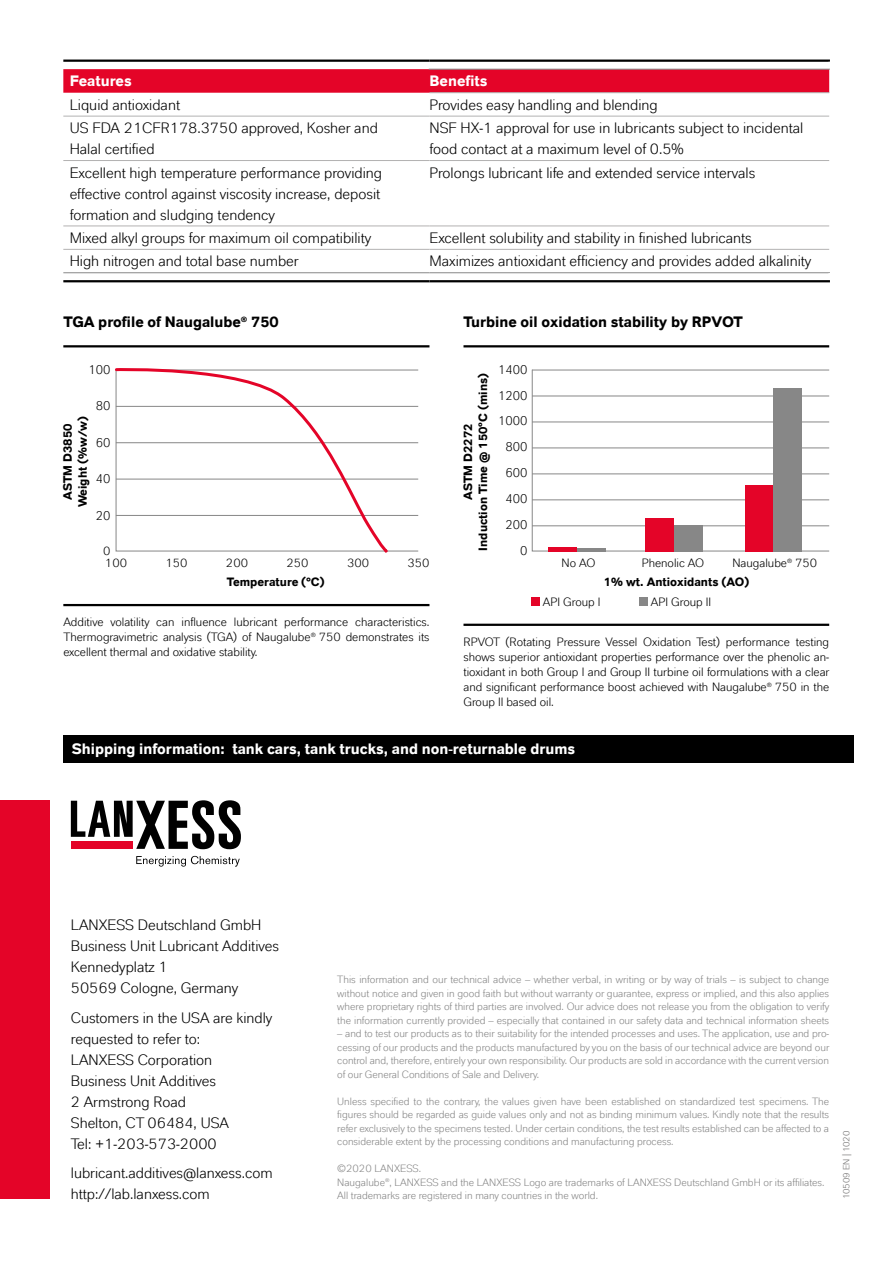
<style>
.page{position:relative;width:893px;height:1263px;background:#fff}
.page>*{position:absolute;margin:0;border:0;box-sizing:border-box;transform-origin:0 0}
.Copy{font:15px/21px "Lanxess";color:#000}
.Aufzählung{font:15px "Lanxess";color:#000}
.Copy_hf{font:700 15px "Lanxess";color:#fff}
.Copy_hf-2{font:700 15px "Lanxess";color:#000}
.t1{font:12.9px "Lanxess";color:#000;scale:.93 1}
.Copy-2{font:12px/15px "Lanxess";color:#000;text-align:justify}
.t2{font:700 12px/15px "Lanxess";color:#000;text-align:center}
.t3{font:10.5px/13.5px "Lanxess";color:#878787;text-align:justify}
.t4{font:9px "Lanxess";color:#706f6f}
</style>
<div class="page">
<div style="left:0;top:800px;width:50px;height:399px;background:#e40428"></div>
<svg style="left:71px;top:800px;width:170px;height:49px"></svg>
<svg style="left:136px;top:856px;width:104px;height:11px"></svg>
<hr style="left:63px;top:345px;width:366px;height:2px;background:#000">
<hr style="left:463px;top:345px;width:366px;height:2px;background:#000">
<hr style="left:63px;top:604px;width:366px;height:2px;background:#000">
<hr style="left:463px;top:624px;width:366px;height:2px;background:#000">
<div style="left:531px;top:597px;width:9px;height:9px;background:#e40428"></div>
<div style="left:639px;top:597px;width:9px;height:9px;background:#878787"></div>
<svg style="left:389px;top:369px;width:30px;height:183px"></svg>
<svg style="left:531px;top:369px;width:299px;height:183px"></svg>
<svg style="left:115px;top:368px;width:274px;height:185px"></svg>
<hr style="left:548px;top:547px;width:29px;height:4px;background:#e40428">
<div style="left:645px;top:518px;width:29px;height:33px;background:#e40428"></div>
<div style="left:745px;top:485px;width:28px;height:66px;background:#e40428"></div>
<hr style="left:577px;top:548px;width:29px;height:3px;background:#878787">
<div style="left:674px;top:525px;width:28px;height:26px;background:#878787"></div>
<div style="left:773px;top:388px;width:29px;height:163px;background:#878787"></div>
<div style="left:63px;top:735px;width:791px;height:28px;background:#000"></div>
<hr style="left:63px;top:116px;width:366px;height:1px;background:#b3b2b2">
<hr style="left:429px;top:116px;width:400px;height:1px;background:#b3b2b2">
<hr style="left:63px;top:160px;width:366px;height:1px;background:#b3b2b2">
<hr style="left:429px;top:160px;width:400px;height:1px;background:#b3b2b2">
<hr style="left:63px;top:226px;width:366px;height:1px;background:#b3b2b2">
<hr style="left:429px;top:226px;width:400px;height:1px;background:#b3b2b2">
<hr style="left:63px;top:249px;width:366px;height:1px;background:#b3b2b2">
<hr style="left:429px;top:249px;width:400px;height:1px;background:#b3b2b2">
<hr style="left:63px;top:60px;width:366px;height:2px;background:#000">
<hr style="left:429px;top:60px;width:401px;height:2px;background:#000">
<svg style="left:63px;top:68px;width:767px;height:25px;background:#e31334"></svg>
<hr style="left:429px;top:69px;width:401px;height:1px;background:#878787">
<hr style="left:63px;top:272px;width:366px;height:1px;background:#878787">
<hr style="left:429px;top:272px;width:401px;height:1px;background:#878787">
<hr style="left:63px;top:280px;width:366px;height:2px;background:#000">
<hr style="left:429px;top:280px;width:401px;height:2px;background:#000">
<p class="Copy_hf" style="left:70px;top:70px;width:64px">Features</p>
<p class="Copy_hf" style="left:429px;top:70px;width:60px">Benefits</p>
<p class="Copy" style="left:70px;top:94px;width:112px">Liquid antioxidant</p>
<p class="Copy" style="left:429px;top:94px;width:230px">Provides easy handling and blending</p>
<p class="Copy" style="left:70px;top:117px;width:310px">US FDA 21CFR178.3750 approved, Kosher and<br>Halal certified</p>
<p class="Copy" style="left:429px;top:117px;width:375px">NSF HX-1 approval for use in lubricants subject to incidental food contact at a maximum level of 0.5%</p>
<p class="Copy" style="left:70px;top:162px;width:314px">Excellent high temperature performance providing effective control against viscosity increase, deposit formation and sludging tendency</p>
<p class="Copy" style="left:429px;top:162px;width:327px">Prolongs lubricant life and extended service intervals</p>
<p class="Copy" style="left:70px;top:227px;width:303px">Mixed alkyl groups for maximum oil compatibility</p>
<p class="Aufzählung" style="left:429px;top:229px;width:324px">Excellent solubility and stability in finished lubricants</p>
<p class="Copy" style="left:70px;top:251px;width:231px">High nitrogen and total base number</p>
<p class="Aufzählung" style="left:429px;top:253px;width:383px">Maximizes antioxidant efficiency and provides added alkalinity</p>
<p class="Copy_hf-2" style="left:63px;top:311px;width:217px">TGA profile of Naugalube<sup>®</sup> 750</p>
<p class="Copy_hf-2" style="left:463px;top:311px;width:281px">Turbine oil oxidation stability by RPVOT</p>
<p class="t1" style="left:88px;top:362px;width:25px">100</p>
<p class="t1" style="left:96px;top:398px;width:17px">80</p>
<p class="t1" style="left:96px;top:435px;width:17px">60</p>
<p class="t1" style="left:96px;top:471px;width:17px">40</p>
<p class="t1" style="left:96px;top:508px;width:17px">20</p>
<p class="Copy-2" style="left:103px;top:543px;width:9px">0</p>
<p class="t2" style="left:59px;top:507px;width:93px;rotate:-90deg">ASTM D3850<br>Weight (%w/w)</p>
<p class="t2" style="left:460px;top:550px;width:179px;rotate:-90deg">ASTM D2272<br>Induction Time @ 150ºC (mins)</p>
<p class="t1" style="left:498px;top:362px;width:33px">1400</p>
<p class="t1" style="left:498px;top:388px;width:33px">1200</p>
<p class="t1" style="left:498px;top:414px;width:33px">1000</p>
<p class="t1" style="left:505px;top:439px;width:25px">800</p>
<p class="t1" style="left:505px;top:465px;width:25px">600</p>
<p class="t1" style="left:505px;top:491px;width:25px">400</p>
<p class="t1" style="left:505px;top:517px;width:25px">200</p>
<p class="t1" style="left:520px;top:543px;width:9px">0</p>
<p class="Copy-2" style="left:105px;top:556px;width:24px">100</p>
<p class="Copy-2" style="left:165px;top:556px;width:24px">150</p>
<p class="Copy-2" style="left:561px;top:556px;width:35px">No AO</p>
<p class="Copy-2" style="left:642px;top:556px;width:64px">Phenolic AO</p>
<p class="Copy-2" style="left:732px;top:556px;width:86px">Naugalube<sup>®</sup> 750</p>
<p class="Copy-2" style="left:543px;top:594px;width:59px">API Group I</p>
<p class="Copy-2" style="left:651px;top:594px;width:62px">API Group II</p>
<p class="Copy-2" style="left:226px;top:556px;width:24px">200</p>
<p class="Copy-2" style="left:286px;top:556px;width:24px">250</p>
<p class="Copy-2" style="left:347px;top:556px;width:24px">300</p>
<p class="Copy-2" style="left:407px;top:556px;width:24px">350</p>
<p class="t2" style="left:227px;top:574px;width:99px">Temperature (°C)</p>
<p class="t2" style="left:604px;top:574px;width:147px">1% wt. Antioxidants (AO)</p>
<p class="Copy-2" style="left:63px;top:615px;width:368px">Additive volatility can influence lubricant performance characteristics.<br>Thermogravimetric analysis (TGA) of Naugalube<sup>®</sup> 750 demonstrates its excellent thermal and oxidative stability.</p>
<p class="Copy-2" style="left:463px;top:634px;width:367px">RPVOT (Rotating Pressure Vessel Oxidation Test) performance testing shows superior antioxidant properties performance over the phenolic an&shy;tioxidant in both Group I and Group II turbine oil formulations with a clear and significant performance boost achieved with Naugalube<sup>®</sup> 750 in the Group II based oil.</p>
<p class="Copy_hf" style="left:72px;top:738px;width:505px">Shipping information: tank cars, tank trucks, and non-returnable drums</p>
<p class="Copy" style="left:71px;top:914px;width:210px">LANXESS Deutschland GmbH<br>Business Unit Lubricant Additives<br>Kennedyplatz 1<br>50569 Cologne, Germany</p>
<p class="Copy" style="left:71px;top:1007px;width:203px">Customers in the USA are kindly requested to refer to:</p>
<p class="Copy" style="left:71px;top:1049px;width:147px">LANXESS Corporation<br>Business Unit Additives</p>
<p class="Copy" style="left:71px;top:1091px;width:117px">2 Armstrong Road</p>
<p class="Copy" style="left:71px;top:1112px;width:160px">Shelton, CT 06484, USA</p>
<p class="Copy" style="left:71px;top:1133px;width:147px">Tel: +1-203-573-2000</p>
<p class="Copy" style="left:71px;top:1162px;width:203px">lubricant.additives@lanxess.com http://lab.lanxess.com</p>
<p class="t3" style="left:337px;top:973px;width:494px">This information and our technical advice – whether verbal, in writing or by way of trials – is subject to change without notice and given in good faith but without warranty or guarantee, express or implied, and this also applies where proprietary rights of third parties are involved. Our advice does not release you from the obligation to verify the information currently provided – especially that contained in our safety data and technical information sheets</p>
<p class="t3" style="left:337px;top:1027px;width:494px">– and to test our products as to their suitability for the intended processes and uses. The application, use and pro&shy;cessing of our products and the products manufactured by you on the basis of our technical advice are beyond our control and, therefore, entirely your own responsibility. Our products are sold in accordance with the current version of our General Conditions of Sale and Delivery.</p>
<p class="t3" style="left:337px;top:1094px;width:493px">Unless specified to the contrary, the values given have been established on standardized test specimens. The figures should be regarded as guide values only and not as binding minimum values. Kindly note that the results refer exclusively to the specimens tested. Under certain conditions, the test results established can be affected to a considerable extent by the processing conditions and manufacturing process.</p>
<p class="t3" style="left:337px;top:1162px;width:85px">©2020 LANXESS.</p>
<p class="t3" style="left:337px;top:1175px;width:489px">Naugalube<sup>®</sup>, LANXESS and the LANXESS Logo are trademarks of LANXESS Deutschland GmbH or its affiliates.</p>
<p class="t3" style="left:337px;top:1189px;width:262px">All trademarks are registered in many countries in the world.</p>
<p class="t4" style="left:841px;top:1199px;width:70px;rotate:-90deg">10509 EN | 1020</p>
</div>
